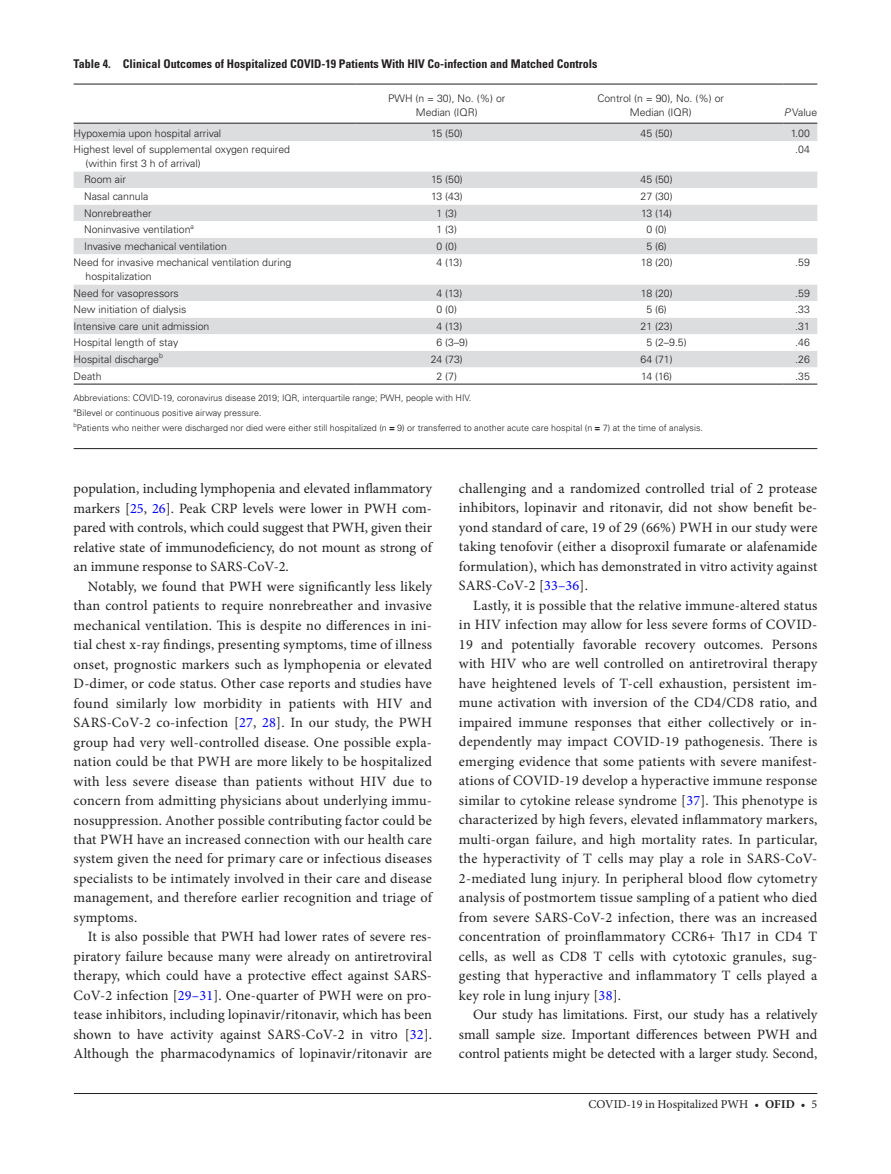
<style>
.page{position:relative;width:891px;height:1174px;background:#fff}
.page>*{position:absolute;margin:0;border:0;box-sizing:border-box;transform-origin:0 0}
.t1{font:14.25px/19.5px "Minion Pro";letter-spacing:.005em;color:#231f20;text-align:justify}
.t2{font:700 condensed 12px "Univers LT Std";color:#231f20}
.t3{font:12px "Minion Pro";color:#231f20}
.t4{font:300 10.5px/13.5px "Univers LT Std";color:#231f20;text-align:center}
.t5{font:300 9px "Univers LT Std";color:#231f20}
.t6{font:300 6.9px "Univers LT Std";color:#231f20}
.t7{font:300 6px "Univers LT Std";color:#231f20}
.s1{font-style:italic}
.s2{font-weight:700}
.s3{color:#00f}
</style>
<div class="page">
<hr style="left:74px;top:1093px;width:743px;height:1px;background:#231f20">
<hr style="left:74px;top:448px;width:743px;height:1px;background:#231f20">
<svg style="left:74px;top:122px;width:743px;height:1px"></svg>
<div style="left:74px;top:124px;width:743px;height:17px;background:#dcdddf"></div>
<svg style="left:74px;top:171px;width:743px;height:213px"></svg>
<hr style="left:74px;top:84px;width:282px;height:1px;background:#231f20">
<hr style="left:74px;top:123px;width:282px;height:1px;background:#231f20">
<hr style="left:356px;top:84px;width:209px;height:1px;background:#231f20">
<hr style="left:356px;top:123px;width:209px;height:1px;background:#231f20">
<hr style="left:565px;top:84px;width:219px;height:1px;background:#231f20">
<hr style="left:565px;top:123px;width:219px;height:1px;background:#231f20">
<hr style="left:784px;top:84px;width:33px;height:1px;background:#231f20">
<hr style="left:784px;top:123px;width:33px;height:1px;background:#231f20">
<hr style="left:74px;top:384px;width:282px;height:1px;background:#231f20">
<hr style="left:356px;top:384px;width:209px;height:1px;background:#231f20">
<hr style="left:565px;top:384px;width:219px;height:1px;background:#231f20">
<hr style="left:784px;top:384px;width:33px;height:1px;background:#231f20">
<p class="t2" style="left:74px;top:56px;width:525px">Table 4. Clinical Outcomes of Hospitalized COVID-19 Patients With HIV Co-infection and Matched Controls</p>
<p class="t4" style="left:388px;top:92px;width:119px">PWH (n = 30), No. (%) or<br>Median (IQR)</p>
<p class="t4" style="left:597px;top:92px;width:128px">Control (n = 90), No. (%) or<br>Median (IQR)</p>
<p class="t4" style="left:784px;top:105px;width:35px"><span class="s1">P</span> Value</p>
<p class="t4" style="left:74px;top:126px;width:149px">Hypoxemia upon hospital arrival</p>
<p class="t4" style="left:431px;top:126px;width:33px">15 (50)</p>
<p class="t4" style="left:641px;top:126px;width:34px">45 (50)</p>
<p class="t4" style="left:791px;top:126px;width:21px">1.00</p>
<p class="t4" style="left:86px;top:143px;width:206px;text-align:left;text-indent:-12px">Highest level of supplemental oxygen required (within first 3 h of arrival)</p>
<p class="t4" style="left:795px;top:143px;width:16px">.04</p>
<p class="t4" style="left:84px;top:173px;width:43px">Room air</p>
<p class="t4" style="left:431px;top:173px;width:33px">15 (50)</p>
<p class="t4" style="left:641px;top:173px;width:34px">45 (50)</p>
<p class="t4" style="left:84px;top:190px;width:66px">Nasal cannula</p>
<p class="t4" style="left:431px;top:190px;width:33px">13 (43)</p>
<p class="t4" style="left:641px;top:190px;width:34px">27 (30)</p>
<p class="t4" style="left:84px;top:206px;width:69px">Nonrebreather</p>
<p class="t4" style="left:437px;top:206px;width:22px">1 (3)</p>
<p class="t4" style="left:641px;top:206px;width:33px">13 (14)</p>
<p class="t4" style="left:84px;top:223px;width:108px">Noninvasive ventilation</p>
<p class="t6" style="left:191px;top:222px;width:5px">a</p>
<p class="t4" style="left:437px;top:223px;width:22px">1 (3)</p>
<p class="t4" style="left:646px;top:223px;width:22px">0 (0)</p>
<p class="t4" style="left:84px;top:239px;width:144px">Invasive mechanical ventilation</p>
<p class="t4" style="left:437px;top:239px;width:22px">0 (0)</p>
<p class="t4" style="left:646px;top:239px;width:22px">5 (6)</p>
<p class="t4" style="left:86px;top:256px;width:207px;text-align:left;text-indent:-12px">Need for invasive mechanical ventilation during hospitalization</p>
<p class="t4" style="left:437px;top:256px;width:27px">4 (13)</p>
<p class="t4" style="left:641px;top:256px;width:33px">18 (20)</p>
<p class="t4" style="left:795px;top:256px;width:16px">.59</p>
<p class="t4" style="left:74px;top:286px;width:107px">Need for vasopressors</p>
<p class="t4" style="left:437px;top:286px;width:27px">4 (13)</p>
<p class="t4" style="left:641px;top:286px;width:33px">18 (20)</p>
<p class="t4" style="left:795px;top:286px;width:16px">.59</p>
<p class="t4" style="left:74px;top:303px;width:114px">New initiation of dialysis</p>
<p class="t4" style="left:437px;top:303px;width:22px">0 (0)</p>
<p class="t4" style="left:646px;top:303px;width:22px">5 (6)</p>
<p class="t4" style="left:795px;top:303px;width:16px">.33</p>
<p class="t4" style="left:74px;top:319px;width:137px">Intensive care unit admission</p>
<p class="t4" style="left:437px;top:319px;width:27px">4 (13)</p>
<p class="t4" style="left:641px;top:319px;width:34px">21 (23)</p>
<p class="t4" style="left:795px;top:319px;width:16px">.31</p>
<p class="t4" style="left:74px;top:336px;width:106px">Hospital length of stay</p>
<p class="t4" style="left:437px;top:336px;width:33px">6 (3–9)</p>
<p class="t4" style="left:646px;top:336px;width:42px">5 (2–9.5)</p>
<p class="t4" style="left:795px;top:336px;width:16px">.46</p>
<p class="t4" style="left:74px;top:353px;width:91px">Hospital discharge<sup>b</sup></p>
<p class="t4" style="left:431px;top:353px;width:34px">24 (73)</p>
<p class="t4" style="left:641px;top:353px;width:34px">64 (71)</p>
<p class="t4" style="left:795px;top:353px;width:16px">.26</p>
<p class="t4" style="left:74px;top:369px;width:30px">Death</p>
<p class="t4" style="left:437px;top:369px;width:22px">2 (7)</p>
<p class="t4" style="left:641px;top:369px;width:33px">14 (16)</p>
<p class="t4" style="left:795px;top:369px;width:16px">.35</p>
<p class="t5" style="left:74px;top:392px;width:399px">Abbreviations: COVID-19, coronavirus disease 2019; IQR, interquartile range; PWH, people with HIV.</p>
<p class="t7" style="left:74px;top:406px;width:4px">a</p>
<p class="t5" style="left:77px;top:407px;width:187px">Bilevel or continuous positive airway pressure.</p>
<p class="t7" style="left:74px;top:421px;width:5px">b</p>
<p class="t5" style="left:77px;top:422px;width:628px">Patients who neither were discharged nor died were either still hospitalized (n <span class="s2">=</span> 9) or transferred to another acute care hospital (n <span class="s2">=</span> 7) at the time of analysis.</p>
<p class="t1" style="left:74px;top:479px;width:360px">population, including lymphopenia and elevated inflammatory markers [<span class="s3">25</span>, <span class="s3">26</span>]. Peak CRP levels were lower in PWH com&shy;pared with controls, which could suggest that PWH, given their relative state of immunodeficiency, do not mount as strong of an immune response to SARS-CoV-2.</p>
<p class="t1" style="left:74px;top:576px;width:360px;text-indent:14px">Notably, we found that PWH were significantly less likely than control patients to require nonrebreather and invasive mechanical ventilation. This is despite no differences in ini&shy;tial chest x-ray findings, presenting symptoms, time of illness onset, prognostic markers such as lymphopenia or elevated D-dimer, or code status. Other case reports and studies have found similarly low morbidity in patients with HIV and SARS-CoV-2 co-infection [<span class="s3">27</span>, <span class="s3">28</span>]. In our study, the PWH group had very well-controlled disease. One possible expla&shy;nation could be that PWH are more likely to be hospitalized with less severe disease than patients without HIV due to concern from admitting physicians about underlying immu&shy;nosuppression. Another possible contributing factor could be that PWH have an increased connection with our health care system given the need for primary care or infectious diseases specialists to be intimately involved in their care and disease management, and therefore earlier recognition and triage of symptoms.</p>
<p class="t1" style="left:74px;top:927px;width:360px;text-indent:14px">It is also possible that PWH had lower rates of severe res&shy;piratory failure because many were already on antiretroviral therapy, which could have a protective effect against SARS-CoV-2 infection [<span class="s3">29–31</span>]. One-quarter of PWH were on pro&shy;tease inhibitors, including lopinavir/ritonavir, which has been shown to have activity against SARS-CoV-2 in vitro [<span class="s3">32</span>].<br>Although the pharmacodynamics of lopinavir/ritonavir are</p>
<p class="t1" style="left:459px;top:479px;width:360px">challenging and a randomized controlled trial of 2 protease inhibitors, lopinavir and ritonavir, did not show benefit be&shy;yond standard of care, 19 of 29 (66%) PWH in our study were taking tenofovir (either a disoproxil fumarate or alafenamide formulation), which has demonstrated in vitro activity against SARS-CoV-2 [<span class="s3">33–36</span>].</p>
<p class="t1" style="left:459px;top:596px;width:360px;text-indent:14px">Lastly, it is possible that the relative immune-altered status in HIV infection may allow for less severe forms of COVID-19 and potentially favorable recovery outcomes. Persons with HIV who are well controlled on antiretroviral therapy have heightened levels of T-cell exhaustion, persistent im&shy;mune activation with inversion of the CD4/CD8 ratio, and impaired immune responses that either collectively or in&shy;dependently may impact COVID-19 pathogenesis. There is emerging evidence that some patients with severe manifest&shy;ations of COVID-19 develop a hyperactive immune response similar to cytokine release syndrome [<span class="s3">37</span>]. This phenotype is characterized by high fevers, elevated inflammatory markers, multi-organ failure, and high mortality rates. In particular, the hyperactivity of T cells may play a role in SARS-CoV-2-mediated lung injury. In peripheral blood flow cytometry analysis of postmortem tissue sampling of a patient who died from severe SARS-CoV-2 infection, there was an increased concentration of proinflammatory CCR6+ Th17 in CD4 T cells, as well as CD8 T cells with cytotoxic granules, sug&shy;gesting that hyperactive and inflammatory T cells played a key role in lung injury [<span class="s3">38</span>].</p>
<p class="t1" style="left:459px;top:1005px;width:360px;text-indent:14px">Our study has limitations. First, our study has a relatively small sample size. Important differences between PWH and control patients might be detected with a larger study. Second,</p>
<p class="t3" style="left:588px;top:1096px;width:230px">COVID-19 in Hospitalized PWH • <span class="s2">ofid</span> • 5</p>
</div>
